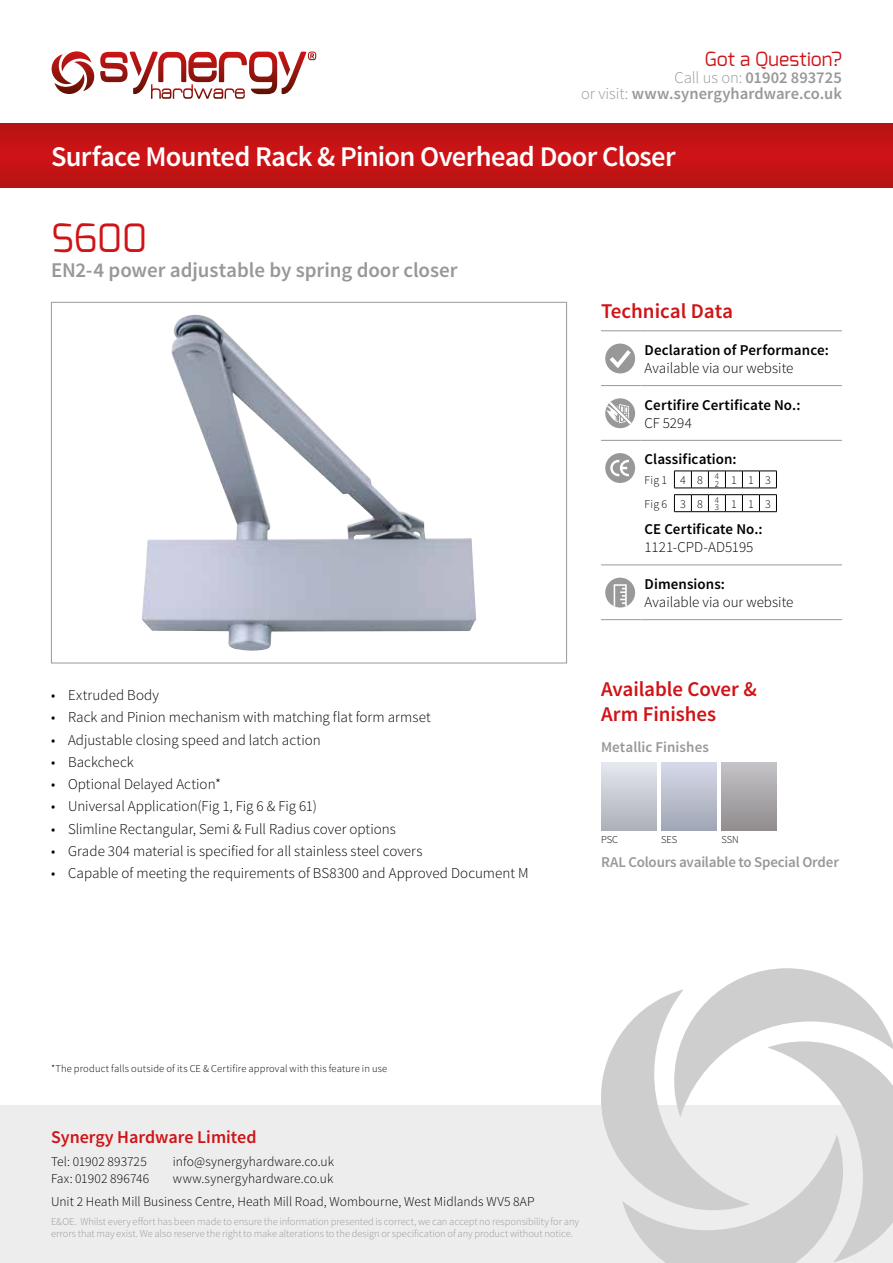
<style>
.page{position:relative;width:893px;height:1263px;background:#fff}
.page>*{position:absolute;margin:0;border:0;box-sizing:border-box;transform-origin:0 0}
.t1{font:39px "Exo";color:#d01317}
.t2{font:600 28.5px "Source Sans Pro";letter-spacing:-.025em;color:#fff}
.t3{font:600 21px/25.2px "Source Sans Pro";letter-spacing:-.005em;color:#d01317}
.t4{font:600 21px "Source Sans Pro";letter-spacing:-.005em;color:#999898}
.t5{font:19.5px "Exo";letter-spacing:.005em;color:#d01317}
.t6{font:600 18px "Source Sans Pro";color:#d01317}
.t7{font:600 16.5px/16.5px "Source Sans Pro";color:#999898;text-align:right}
.t8{font:300 15px "Source Sans Pro";color:#000}
.t9{font:600 15px "Source Sans Pro";letter-spacing:.005em;color:#000}
.t10{font:600 15px "Source Sans Pro";letter-spacing:-.01em;color:#999898}
.t11{font:300 13.5px/16.2px "Source Sans Pro";letter-spacing:.005em;color:#000}
.t12{font:300 12px/23.7px "Source Sans Pro";letter-spacing:.94em;color:#000}
.t13{font:300 10.5px/12px "Source Sans Pro";letter-spacing:-.005em;color:#999898}
.t14{font:300 10.5px "Source Sans Pro";letter-spacing:.015em;color:#000}
.s1{font-weight:300}
</style>
<div class="page">
<img style="left:142px;top:315px;width:335px;height:336px">
<hr style="left:601px;top:330px;width:39px;height:1px;background:#999898">
<hr style="left:640px;top:330px;width:202px;height:1px;background:#999898">
<hr style="left:601px;top:385px;width:39px;height:1px;background:#999898">
<hr style="left:640px;top:385px;width:202px;height:1px;background:#999898">
<hr style="left:601px;top:440px;width:39px;height:1px;background:#999898">
<hr style="left:640px;top:440px;width:202px;height:1px;background:#999898">
<hr style="left:601px;top:564px;width:39px;height:1px;background:#999898">
<hr style="left:640px;top:564px;width:202px;height:1px;background:#999898">
<hr style="left:601px;top:619px;width:39px;height:1px;background:#999898">
<hr style="left:640px;top:619px;width:202px;height:1px;background:#999898">
<div style="left:605px;top:344px;width:30px;height:29px;background:#999898;border-radius:50%"></div>
<svg style="left:610px;top:350px;width:21px;height:18px"></svg>
<svg style="left:605px;top:398px;width:29px;height:30px"></svg>
<div style="left:605px;top:453px;width:30px;height:30px;background:#999898;border-radius:50%"></div>
<svg style="left:610px;top:460px;width:19px;height:16px"></svg>
<svg style="left:674px;top:471px;width:103px;height:41px"></svg>
<div style="left:605px;top:578px;width:30px;height:29px;background:#9a999a;border-radius:50%"></div>
<svg style="left:614px;top:584px;width:13px;height:23px"></svg>
<div style="left:601px;top:762px;width:55px;height:68px;background:linear-gradient(to bottom,#e6e8ef,#aeb1b8)"></div>
<div style="left:661px;top:762px;width:55px;height:68px;background:linear-gradient(to bottom,#d7d9e9,#a1a7b6)"></div>
<div style="left:721px;top:762px;width:56px;height:68px;background:linear-gradient(to bottom,#c4c3c7,#928d90)"></div>
<div style="left:0;top:1106px;width:893px;height:157px;background:#ededed"></div>
<svg style="left:52px;top:51px;width:42px;height:43px"></svg>
<svg style="left:100px;top:52px;width:216px;height:47px"></svg>
<svg style="left:601px;top:968px;width:292px;height:295px"></svg>
<div style="left:0;top:123px;width:893px;height:64px;background:linear-gradient(to right,#c21314,#c21314)"></div>
<h3 class="t5" style="left:705px;top:47px;width:139px">Got a Question?</h3>
<p class="t7" style="left:581px;top:70px;width:262px"><span class="s1">Call us on:</span> 01902 893725<br><span class="s1">or visit:</span> www.synergyhardware.co.uk</p>
<h2 class="t2" style="left:51px;top:138px;width:626px">Surface Mounted Rack &amp; Pinion Overhead Door Closer</h2>
<h1 class="t1" style="left:51px;top:213px;width:98px">S600</h1>
<h3 class="t4" style="left:51px;top:257px;width:408px">EN2-4 power adjustable by spring door closer</h3>
<p class="t8" style="left:51px;top:686px;width:110px">• Extruded Body</p>
<p class="t8" style="left:51px;top:708px;width:381px">• Rack and Pinion mechanism with matching flat form armset</p>
<p class="t8" style="left:51px;top:730px;width:271px">• Adjustable closing speed and latch action</p>
<p class="t8" style="left:51px;top:753px;width:84px">• Backcheck</p>
<p class="t8" style="left:51px;top:775px;width:171px">• Optional Delayed Action*</p>
<p class="t8" style="left:51px;top:797px;width:267px">• Universal Application(Fig 1, Fig 6 &amp; Fig 61)</p>
<p class="t8" style="left:51px;top:819px;width:346px">• Slimline Rectangular, Semi &amp; Full Radius cover options</p>
<p class="t8" style="left:51px;top:842px;width:373px">• Grade 304 material is specified for all stainless steel covers</p>
<p class="t8" style="left:51px;top:864px;width:479px">• Capable of meeting the requirements of BS8300 and Approved Document M</p>
<h3 class="t3" style="left:601px;top:299px;width:134px">Technical Data</h3>
<p class="t9" style="left:645px;top:340px;width:186px">Declaration of Performance:</p>
<p class="t8" style="left:645px;top:359px;width:150px">Available via our website</p>
<p class="t9" style="left:645px;top:395px;width:157px">Certifire Certificate No.:</p>
<p class="t8" style="left:645px;top:413px;width:49px">CF 5294</p>
<p class="t9" style="left:645px;top:450px;width:94px">Classification:</p>
<p class="t12" style="left:645px;top:468px;width:76px">Fig 1 48 <sup>4</sup></p>
<p class="t12" style="left:645px;top:468px;width:128px;text-indent:70px"><sub>2</sub> 113<br>Fig 6 38 <sup>4</sup></p>
<p class="t12" style="left:715px;top:492px;width:58px"><sub>3</sub> 113</p>
<p class="t9" style="left:645px;top:520px;width:120px">CE Certificate No.:</p>
<p class="t8" style="left:645px;top:538px;width:110px">1121-CPD-AD5195</p>
<p class="t9" style="left:645px;top:574px;width:82px">Dimensions:</p>
<p class="t8" style="left:645px;top:593px;width:150px">Available via our website</p>
<h3 class="t3" style="left:601px;top:677px;width:157px">Available Cover &amp;<br>Arm Finishes</h3>
<p class="t10" style="left:601px;top:738px;width:109px">Metallic Finishes</p>
<p class="t14" style="left:601px;top:833px;width:18px">PSC</p>
<p class="t14" style="left:661px;top:833px;width:18px">SES</p>
<p class="t14" style="left:721px;top:833px;width:19px">SSN</p>
<p class="t10" style="left:601px;top:853px;width:239px">RAL Colours available to Special Order</p>
<p class="t14" style="left:51px;top:1062px;width:338px">*The product falls outside of its CE &amp; Certifire approval with this feature in use</p>
<p class="t6" style="left:51px;top:1126px;width:207px">Synergy Hardware Limited</p>
<p class="t11" style="left:51px;top:1154px;width:100px">Tel: 01902 893725<br>Fax: 01902 896746</p>
<p class="t11" style="left:173px;top:1154px;width:163px">info@synergyhardware.co.uk www.synergyhardware.co.uk</p>
<p class="t13" style="left:51px;top:1216px;width:529px">E&amp;OE. Whilst every effort has been made to ensure the information presented is correct, we can accept no responsibility for any errors that may exist. We also reserve the right to make alterations to the design or specification of any product without notice.</p>
<p class="t11" style="left:51px;top:1193px;width:485px">Unit 2 Heath Mill Business Centre, Heath Mill Road, Wombourne, West Midlands WV5 8AP</p>
</div>
